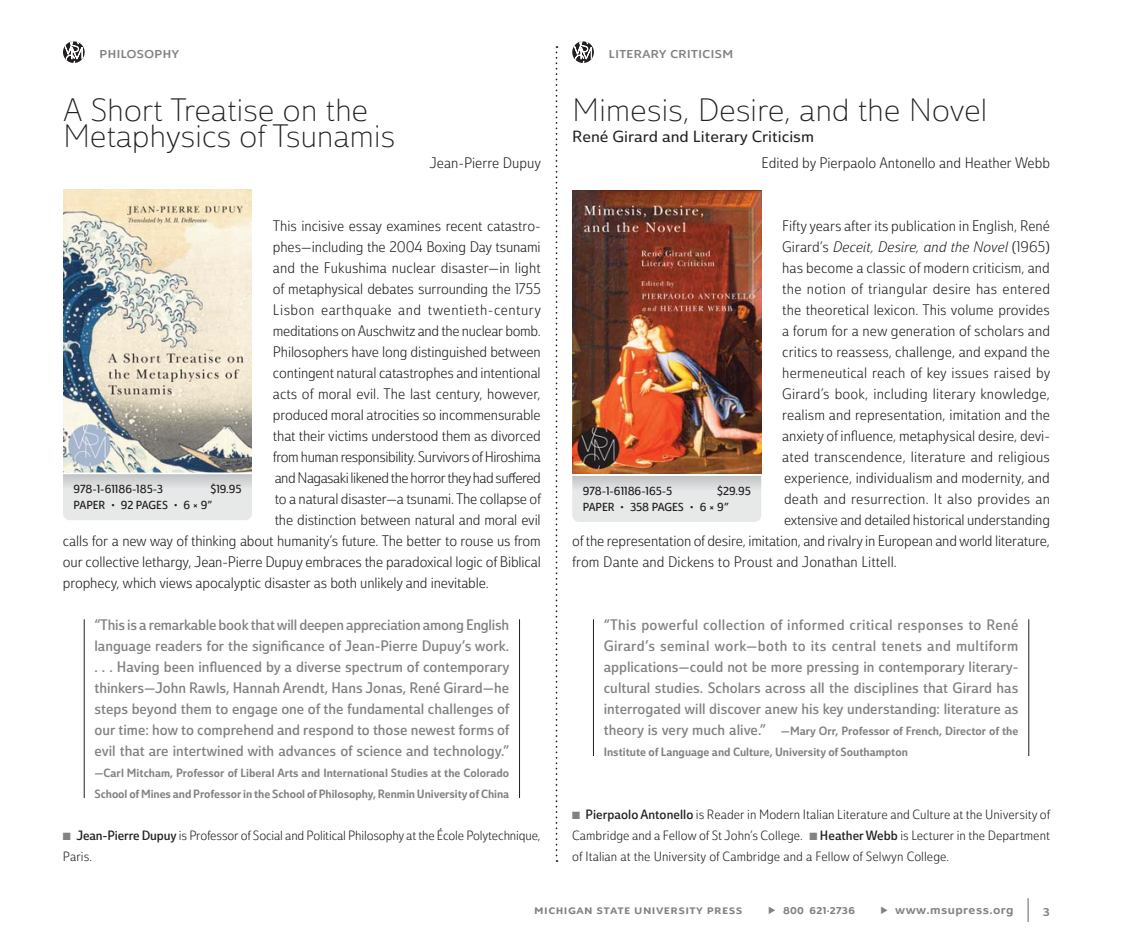
<style>
.page{position:relative;width:1134px;height:945px;background:#fff}
.page>*{position:absolute;margin:0;border:0;box-sizing:border-box;transform-origin:0 0}
.t1{font:31.5px/26.2px "Solitas Ext Thi";letter-spacing:-.01em;color:#231f20}
.t2{font:15.75px "Solitas Ext Boo";color:#231f20}
.t3{font:14.88px "Solitas Nor Lig";letter-spacing:-.01em;color:#231f20}
.t4{font:14.88px/21px "Solitas Nor Reg";color:#808285;text-align:justify}
.t5{font:14.88px "Solitas Nor Lig";letter-spacing:.01em;color:#231f20}
.t6{font:14.88px "Solitas Nor Lig";letter-spacing:.015em;color:#231f20}
.t7{font:14.88px "Solitas Nor Lig";letter-spacing:-.03em;color:#231f20}
.t8{font:14.88px "Solitas Nor Lig";letter-spacing:-.035em;color:#231f20}
.t9{font:italic 300 14.88px "Solitas Norm";letter-spacing:.005em;color:#231f20}
.t10{font:14.88px "Solitas Nor Lig";letter-spacing:.02em;color:#231f20}
.t11{font:14.88px "Solitas Nor Lig";letter-spacing:.035em;color:#231f20}
.t12{font:expanded 14.88px "Solitas";letter-spacing:-.01em;color:#808285}
.t13{font:13.12px/21px "Solitas Nor Lig";letter-spacing:-.01em;color:#231f20}
.t14{font:500 expanded 12.25px "Solitas";letter-spacing:.035em;color:#808285}
.t15{font:11.72px/21px "Solitas Nor Med";color:#808285}
.t16{font:11.38px/15.8px "Solitas Nor Reg";color:#231f20}
.t17{font:9.62px "Solitas Ext Dem";letter-spacing:.035em;color:#808285}
.s1{color:#808285}
.s2{font-family:"Solitas Nor Reg"}
.s3{font-family:"Solitas Nor Lig";font-weight:400;font-style:normal}
.s4{font-family:"Solitas Nor Reg";font-size:14.88px}
.s5{font-size:24.5px}
</style>
<div class="page">
<svg style="left:556px;top:46px;width:1px;height:816px"></svg>
<hr style="left:84px;top:619px;width:1px;height:32px;background:#231f20">
<hr style="left:519px;top:619px;width:1px;height:32px;background:#231f20">
<svg style="left:84px;top:651px;width:1px;height:147px"></svg>
<svg style="left:519px;top:651px;width:1px;height:147px"></svg>
<svg style="left:63px;top:41px;width:22px;height:22px"></svg>
<svg style="left:63px;top:41px;width:20px;height:22px"></svg>
<img style="left:63px;top:189px;width:189px;height:283px">
<svg style="left:63px;top:472px;width:189px;height:48px;background:#e1e2e2"></svg>
<hr style="left:593px;top:619px;width:1px;height:32px;background:#231f20">
<hr style="left:1028px;top:619px;width:1px;height:32px;background:#231f20">
<svg style="left:593px;top:651px;width:1px;height:105px"></svg>
<svg style="left:1028px;top:651px;width:1px;height:105px"></svg>
<svg style="left:572px;top:41px;width:22px;height:22px"></svg>
<svg style="left:573px;top:41px;width:19px;height:22px"></svg>
<img style="left:572px;top:191px;width:189px;height:282px">
<svg style="left:572px;top:473px;width:190px;height:49px;background:#e0e0df"></svg>
<p class="t12" style="left:99px;top:47px;width:81px">PHILOSOPHY</p>
<h1 class="t1" style="left:63px;top:100px;width:334px">A Short Treatise on the<br>Metaphysics of Tsunamis</h1>
<p class="t3" style="left:430px;top:157px;width:113px">Jean-Pierre Dupuy</p>
<p class="t12" style="left:609px;top:47px;width:126px">LITERARY CRITICISM</p>
<h1 class="t1" style="left:572px;top:100px;width:417px">Mimesis, Desire, and the Novel</h1>
<p class="t2" style="left:572px;top:131px;width:243px">René Girard and Literary Criticism</p>
<p class="t3" style="left:762px;top:157px;width:290px">Edited by Pierpaolo Antonello and Heather Webb</p>
<p class="t3" style="left:273px;top:220px;width:269px">This incisive essay examines recent catastro-</p>
<p class="t3" style="left:273px;top:241px;width:269px">phes—including the 2004 Boxing Day tsunami</p>
<p class="t3" style="left:273px;top:262px;width:269px">and the Fukushima nuclear disaster—in light</p>
<p class="t3" style="left:273px;top:283px;width:269px">of metaphysical debates surrounding the 1755</p>
<p class="t11" style="left:273px;top:304px;width:270px">Lisbon earthquake and twentieth-century</p>
<p class="t3" style="left:273px;top:325px;width:269px">meditations on Auschwitz and the nuclear bomb.</p>
<p class="t3" style="left:273px;top:346px;width:269px">Philosophers have long distinguished between</p>
<p class="t3" style="left:273px;top:367px;width:269px">contingent natural catastrophes and intentional</p>
<p class="t3" style="left:273px;top:388px;width:269px">acts of moral evil. The last century, however,</p>
<p class="t3" style="left:273px;top:409px;width:269px">produced moral atrocities so incommensurable</p>
<p class="t3" style="left:273px;top:430px;width:269px">that their victims understood them as divorced</p>
<p class="t7" style="left:273px;top:451px;width:269px">from human responsibility. Survivors of Hiroshima</p>
<p class="t8" style="left:275px;top:472px;width:267px">and Nagasaki likened the horror they had suffered</p>
<p class="t3" style="left:275px;top:493px;width:268px">to a natural disaster—a tsunami. The collapse of</p>
<p class="t3" style="left:275px;top:514px;width:268px">the distinction between natural and moral evil</p>
<p class="t3" style="left:63px;top:535px;width:479px">calls for a new way of thinking about humanity’s future. The better to rouse us from</p>
<p class="t3" style="left:63px;top:556px;width:479px">our collective lethargy, Jean-Pierre Dupuy embraces the paradoxical logic of Biblical</p>
<p class="t3" style="left:63px;top:577px;width:427px">prophecy, which views apocalyptic disaster as both unlikely and inevitable.</p>
<p class="t4" style="left:94px;top:616px;width:417px">“This is a remarkable book that will deepen appreciation among English language readers for the significance of Jean-Pierre Dupuy’s work. . . . Having been influenced by a diverse spectrum of contemporary thinkers—John Rawls, Hannah Arendt, Hans Jonas, René Girard—he steps beyond them to engage one of the fundamental challenges of our time: how to comprehend and respond to those newest forms of evil that are intertwined with advances of science and technology.”</p>
<p class="t15" style="left:94px;top:764px;width:416px">—Carl Mitcham, Professor of Liberal Arts and International Studies at the Colorado<br>School of Mines and Professor in the School of Philosophy, Renmin University of China</p>
<p class="t13" style="left:63px;top:826px;width:479px"><span class="s1">■</span> <span class="s2">Jean-Pierre Dupuy</span> is Professor of Social and Political Philosophy at the École Polytechnique,<br>Paris.</p>
<p class="t16" style="left:74px;top:483px;width:169px;text-indent:137px">$19.95<br>PAPER • 92 PAGES • 6 × 9”</p>
<p class="t16" style="left:74px;top:483px;width:91px">978-1-61186-185-3</p>
<p class="t3" style="left:782px;top:220px;width:269px">Fifty years after its publication in English, René</p>
<p class="t9" style="left:782px;top:241px;width:269px"><span class="s3">Girard’s</span> Deceit, Desire, and the Novel <span class="s3">(1965)</span></p>
<p class="t3" style="left:782px;top:262px;width:269px">has become a classic of modern criticism, and</p>
<p class="t10" style="left:782px;top:283px;width:269px">the notion of triangular desire has entered</p>
<p class="t3" style="left:782px;top:304px;width:269px">the theoretical lexicon. This volume provides</p>
<p class="t3" style="left:782px;top:325px;width:269px">a forum for a new generation of scholars and</p>
<p class="t3" style="left:782px;top:346px;width:269px">critics to reassess, challenge, and expand the</p>
<p class="t5" style="left:782px;top:367px;width:270px">hermeneutical reach of key issues raised by</p>
<p class="t6" style="left:782px;top:388px;width:269px">Girard’s book, including literary knowledge,</p>
<p class="t3" style="left:782px;top:409px;width:269px">realism and representation, imitation and the</p>
<p class="t3" style="left:782px;top:430px;width:269px">anxiety of influence, metaphysical desire, devi-</p>
<p class="t5" style="left:782px;top:451px;width:269px">ated transcendence, literature and religious</p>
<p class="t3" style="left:784px;top:472px;width:267px">experience, individualism and modernity, and</p>
<p class="t6" style="left:784px;top:493px;width:268px">death and resurrection. It also provides an</p>
<p class="t3" style="left:784px;top:514px;width:268px">extensive and detailed historical understanding</p>
<p class="t3" style="left:572px;top:535px;width:479px">of the representation of desire, imitation, and rivalry in European and world literature,</p>
<p class="t3" style="left:572px;top:556px;width:326px">from Dante and Dickens to Proust and Jonathan Littell.</p>
<p class="t16" style="left:583px;top:485px;width:169px;text-indent:134px">$29.95<br>PAPER • 358 PAGES • 6 × 9”</p>
<p class="t16" style="left:583px;top:485px;width:91px">978-1-61186-165-5</p>
<p class="t4" style="left:604px;top:616px;width:416px">“This powerful collection of informed critical responses to René Girard’s seminal work—both to its central tenets and multiform applications—could not be more pressing in contemporary literary&shy;cultural studies. Scholars across all the disciplines that Girard has interrogated will discover anew his key understanding: literature as</p>
<p class="t15" style="left:604px;top:722px;width:416px"><span class="s4">theory is very much alive.”</span> —Mary Orr, Professor of French, Director of the<br>Institute of Language and Culture, University of Southampton</p>
<p class="t13" style="left:572px;top:805px;width:480px;text-align:justify"><span class="s1">■</span> <span class="s2">Pierpaolo Antonello</span> is Reader in Modern Italian Literature and Culture at the University of Cambridge and a Fellow of St John’s College. <span class="s1">■</span> <span class="s2">Heather Webb</span> is Lecturer in the Department of Italian at the University of Cambridge and a Fellow of Selwyn College.</p>
<p class="t14" style="left:534px;top:905px;width:210px">MICHIGAN STATE UNIVERSITY PRESS</p>
<p class="t17" style="left:783px;top:907px;width:73px">800 621·2736</p>
<p class="t14" style="left:895px;top:905px;width:156px">www.msupress.org <span class="s5">|</span> 3</p>
</div>
